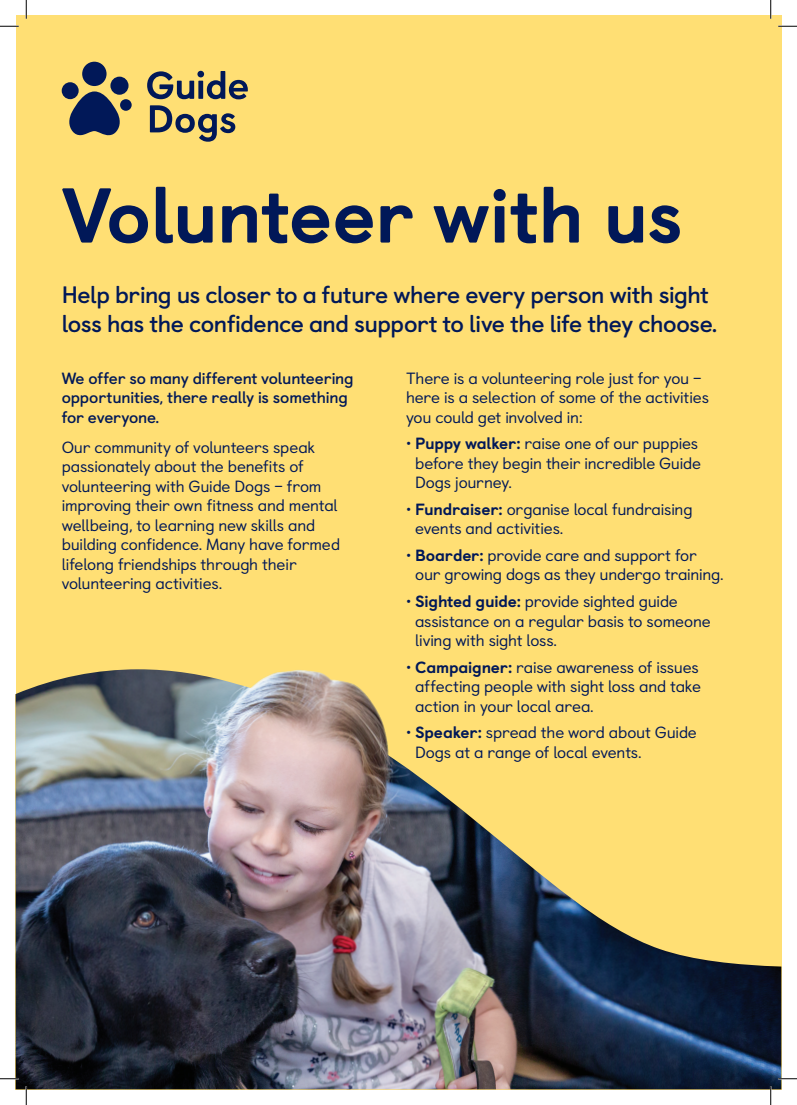
<style>
.page{position:relative;width:797px;height:1105px;background:#fff}
.page>*{position:absolute;margin:0;border:0;box-sizing:border-box;transform-origin:0 0}
.t1{font:800 77.5px "Castledown";letter-spacing:-.01em;color:#011858}
.t2{font:700 23.75px/28.5px "Castledown";letter-spacing:-.02em;color:#011858}
.t3{font:16.25px/19.5px "Castledown";letter-spacing:-.01em;color:#011858}
.t4{font:700 16.25px/19.5px "Castledown";letter-spacing:-.01em;color:#011858}
.s1{font-weight:800}
</style>
<div class="page">
<div style="left:16px;top:16px;width:765px;height:1073px;background:#ffdf74"></div>
<svg style="left:147px;top:71px;width:47px;height:28px"></svg>
<div style="left:198px;top:81px;width:5px;height:18px;background:#011858"></div>
<div style="left:197px;top:71px;width:7px;height:6px;background:#011858;border-radius:50%"></div>
<svg style="left:207px;top:71px;width:41px;height:28px"></svg>
<svg style="left:150px;top:105px;width:85px;height:37px"></svg>
<div style="left:62px;top:82px;width:17px;height:17px;background:#011858;border-radius:50%"></div>
<div style="left:82px;top:62px;width:25px;height:24px;background:#011858;border-radius:50%"></div>
<div style="left:110px;top:77px;width:18px;height:18px;background:#011858;border-radius:50%"></div>
<div style="left:120px;top:99px;width:12px;height:12px;background:#011858;border-radius:50%"></div>
<svg style="left:68px;top:91px;width:53px;height:45px"></svg>
<img style="left:16px;top:669px;width:765px;height:420px">
<img style="left:203px;top:670px;width:186px;height:240px">
<svg style="left:0;top:25px;width:19px;height:2px"></svg>
<svg style="left:778px;top:25px;width:19px;height:2px"></svg>
<svg style="left:0;top:1078px;width:19px;height:1px"></svg>
<svg style="left:778px;top:1078px;width:19px;height:1px"></svg>
<svg style="left:25px;top:0;width:2px;height:19px"></svg>
<svg style="left:25px;top:1086px;width:2px;height:19px"></svg>
<svg style="left:770px;top:0;width:1px;height:19px"></svg>
<svg style="left:770px;top:1086px;width:1px;height:19px"></svg>
<p class="t1" style="left:62px;top:152px;width:622px">Volunteer with us</p>
<p class="t2" style="left:62px;top:279px;width:657px">Help bring us closer to a future where every person with sight loss has the confidence and support to live the life they choose.</p>
<p class="t4" style="left:62px;top:367px;width:293px">We offer so many different volunteering opportunities, there really is something for everyone.</p>
<p class="t3" style="left:62px;top:436px;width:280px">Our community of volunteers speak passionately about the benefits of volunteering with Guide Dogs – from improving their own fitness and mental wellbeing, to learning new skills and building confidence. Many have formed lifelong friendships through their volunteering activities.</p>
<p class="t3" style="left:406px;top:367px;width:304px">There is a volunteering role just for you – here is a selection of some of the activities you could get involved in:</p>
<p class="t3" style="left:415px;top:432px;width:287px;text-indent:-9px">• <span class="s1">Puppy walker:</span> raise one of our puppies before they begin their incredible Guide<br>Dogs journey.</p>
<p class="t3" style="left:415px;top:498px;width:279px;text-indent:-9px">• <span class="s1">Fundraiser:</span> organise local fundraising events and activities.</p>
<p class="t3" style="left:415px;top:544px;width:310px;text-indent:-9px">• <span class="s1">Boarder:</span> provide care and support for our growing dogs as they undergo training.</p>
<p class="t3" style="left:415px;top:590px;width:297px;text-indent:-9px">• <span class="s1">Sighted guide:</span> provide sighted guide assistance on a regular basis to someone living with sight loss.</p>
<p class="t3" style="left:415px;top:656px;width:287px;text-indent:-9px">• <span class="s1">Campaigner:</span> raise awareness of issues affecting people with sight loss and take action in your local area.</p>
<p class="t3" style="left:415px;top:721px;width:283px;text-indent:-9px">• <span class="s1">Speaker:</span> spread the word about Guide<br>Dogs at a range of local events.</p>
</div>
